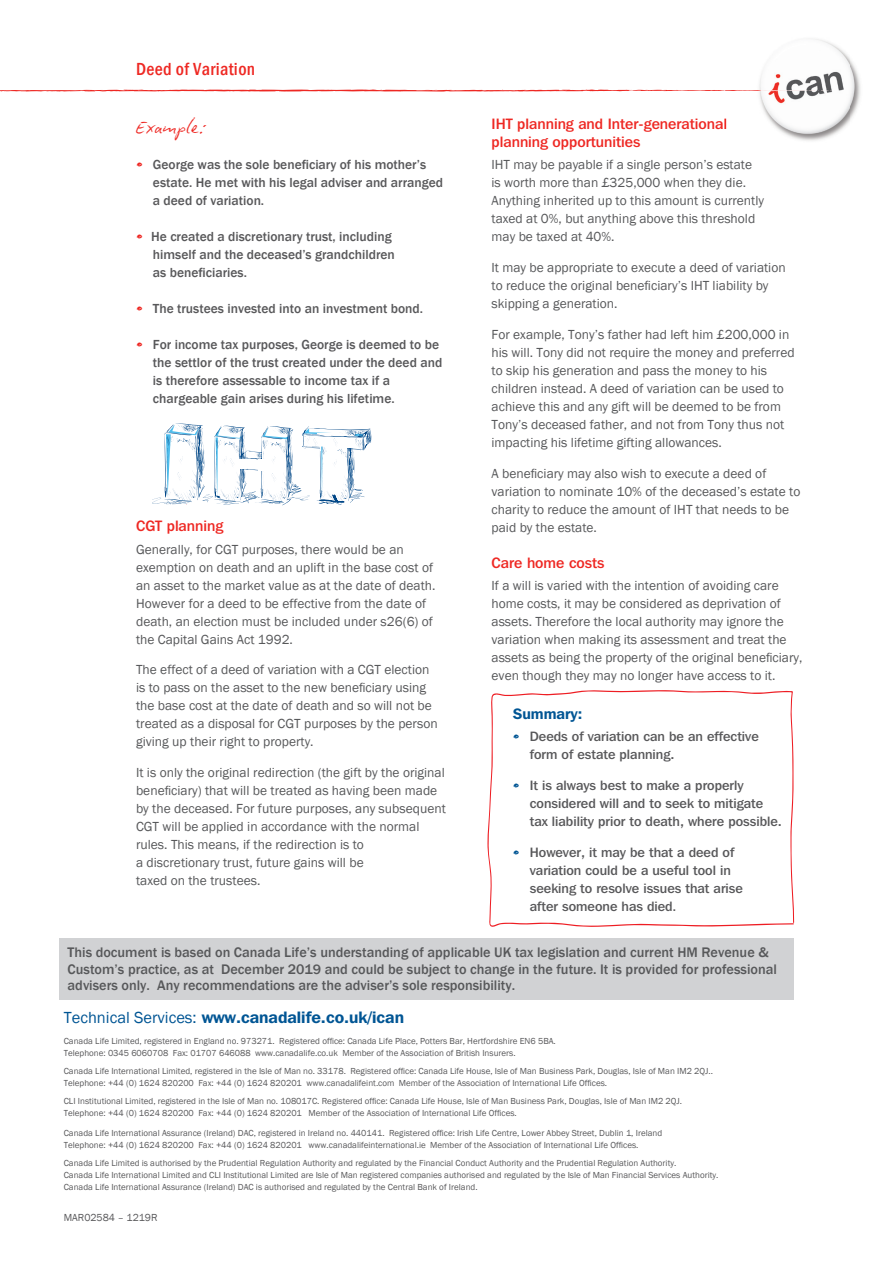
<style>
.page{position:relative;width:893px;height:1263px;background:#fff}
.page>*{position:absolute;margin:0;border:0;box-sizing:border-box;transform-origin:0 0}
.t1{font:21px "Biro Scriptreduced";color:#ee2823}
.t2{font:500 condensed 18px "Franklin Gothic";letter-spacing:.02em;color:#ee2823}
.t3{font:600 16.5px "Franklin Gothic IT Cby BT";color:#005594}
.t4{font:500 15px/18px "Franklin Gothic IT Cby BT";color:#ee2823}
.t5{font:600 15px "Franklin Gothic IT Cby BT";color:#005594}
.t6{font:500 14.25px/16.5px "Franklin Gothic";color:#57585a}
.t7{font:13.5px/18px "Franklin Gothic";color:#57585a}
.t8{font:500 13.5px/18px "Franklin Gothic";color:#58585a}
.t9{font:500 13.5px/18px "Franklin Gothic IT Cby BT";color:#58585a}
.t10{font:10.5px "Franklin Gothic";color:#58585a}
.t11{font:9px/12px "Franklin Gothic";color:#58585a}
.s1{font-family:"Biro Script Standard"}
.s2{font-family:"Biro Script Standard";font-weight:400;font-size:22.5px;color:#ee2823}
.s3{font-family:"Biro Script Standard";font-weight:400;font-size:22.5px;color:#005594}
.s4{font-family:"Franklin Gothic"}
.s5{font-family:"Franklin Gothic";font-weight:400}
</style>
<div class="page">
<img style="left:759px;top:39px;width:60px;height:50px">
<img style="left:850px;top:59px;width:11px;height:61px">
<svg style="left:724px;top:119px;width:3px;height:10px"></svg>
<svg style="left:0;top:89px;width:832px;height:3px"></svg>
<div style="left:59px;top:938px;width:734px;height:61px;background:#d1d2d4"></div>
<svg style="left:152px;top:423px;width:220px;height:83px"></svg>
<svg style="left:487px;top:690px;width:307px;height:237px"></svg>
<h2 class="t2" style="left:136px;top:57px;width:121px">Deed of Variation</h2>
<h1 class="t1" style="left:136px;top:113px;width:72px">Example<span class="s1">:</span></h1>
<p class="t8" style="left:153px;top:156px;width:292px;text-indent:-17px"><span class="s2">•</span> George was the sole beneficiary of his mother’s estate. He met with his legal adviser and arranged a deed of variation.</p>
<p class="t8" style="left:153px;top:228px;width:243px;text-indent:-17px"><span class="s2">•</span> He created a discretionary trust, including himself and the deceased’s grandchildren as beneficiaries.</p>
<p class="t8" style="left:136px;top:300px;width:288px"><span class="s2">•</span> The trustees invested into an investment bond.</p>
<p class="t8" style="left:153px;top:336px;width:291px;text-indent:-17px"><span class="s2">•</span> For income tax purposes, George is deemed to be the settlor of the trust created under the deed and is therefore assessable to income tax if a chargeable gain arises during his lifetime.</p>
<p class="t4" style="left:136px;top:517px;width:89px">CGT planning</p>
<p class="t7" style="left:136px;top:540px;width:301px">Generally, for CGT purposes, there would be an exemption on death and an uplift in the base cost of an asset to the market value as at the date of death.<br>However for a deed to be effective from the date of death, an election must be included under s26(6) of the Capital Gains Act 1992.</p>
<p class="t7" style="left:136px;top:661px;width:303px">The effect of a deed of variation with a CGT election is to pass on the asset to the new beneficiary using the base cost at the date of death and so will not be treated as a disposal for CGT purposes by the person giving up their right to property.</p>
<p class="t7" style="left:136px;top:764px;width:311px">It is only the original redirection (the gift by the original beneficiary) that will be treated as having been made by the deceased. For future purposes, any subsequent CGT will be applied in accordance with the normal rules. This means, if the redirection is to<br>a discretionary trust, future gains will be<br>taxed on the trustees.</p>
<p class="t4" style="left:492px;top:114px;width:237px">IHT planning and Inter-generational planning opportunities</p>
<p class="t7" style="left:492px;top:156px;width:274px">IHT may be payable if a single person’s estate is worth more than £325,000 when they die.<br>Anything inherited up to this amount is currently taxed at 0%, but anything above this threshold may be taxed at 40%.</p>
<p class="t7" style="left:492px;top:259px;width:296px">It may be appropriate to execute a deed of variation to reduce the original beneficiary’s IHT liability by skipping a generation.</p>
<p class="t7" style="left:492px;top:326px;width:305px">For example, Tony’s father had left him £200,000 in his will. Tony did not require the money and preferred to skip his generation and pass the money to his children instead. A deed of variation can be used to achieve this and any gift will be deemed to be from Tony’s deceased father, and not from Tony thus not impacting his lifetime gifting allowances.</p>
<p class="t7" style="left:492px;top:464px;width:310px">A beneficiary may also wish to execute a deed of variation to nominate 10% of the deceased’s estate to charity to reduce the amount of IHT that needs to be paid by the estate.</p>
<p class="t4" style="left:492px;top:553px;width:115px">Care home costs</p>
<p class="t7" style="left:492px;top:577px;width:312px">If a will is varied with the intention of avoiding care home costs, it may be considered as deprivation of assets. Therefore the local authority may ignore the variation when making its assessment and treat the assets as being the property of the original beneficiary, even though they may no longer have access to it.</p>
<p class="t5" style="left:513px;top:704px;width:71px">Summary:</p>
<p class="t9" style="left:530px;top:727px;width:230px;text-indent:-17px"><span class="s3">•</span> Deeds of variation can be an effective form of estate planning.</p>
<p class="t9" style="left:530px;top:776px;width:254px;text-indent:-17px"><span class="s3">•</span> It is always best to make a properly considered will and to seek to mitigate tax liability prior to death, where possible.</p>
<p class="t9" style="left:530px;top:843px;width:215px;text-indent:-17px"><span class="s3">•</span> However, it may be that a deed of variation could be a useful tool in seeking to resolve issues that arise after someone has died<span class="s4">.</span></p>
<p class="t6" style="left:68px;top:944px;width:711px">This document is based on Canada Life’s understanding of applicable UK tax legislation and current HM Revenue &amp;<br>Custom’s practice, as at December 2019 and could be subject to change in the future. It is provided for professional advisers only. Any recommendations are the adviser’s sole responsibility.</p>
<p class="t3" style="left:64px;top:1007px;width:342px"><span class="s5">Technical Services:</span> www.canadalife.co.uk/ican</p>
<p class="t11" style="left:64px;top:1035px;width:494px">Canada Life Limited, registered in England no. 973271. Registered office: Canada Life Place, Potters Bar, Hertfordshire EN6 5BA.<br>Telephone: 0345 6060708 Fax: 01707 646088 www.canadalife.co.uk Member of the Association of British Insurers.</p>
<p class="t11" style="left:64px;top:1065px;width:651px">Canada Life International Limited, registered in the Isle of Man no. 33178. Registered office: Canada Life House, Isle of Man Business Park, Douglas, Isle of Man IM2 2QJ..<br>Telephone: +44 (0) 1624 820200 Fax: +44 (0) 1624 820201 www.canadalifeint.com Member of the Association of International Life Offices.</p>
<p class="t11" style="left:64px;top:1095px;width:620px">CLI Institutional Limited, registered in the Isle of Man no. 108017C. Registered office: Canada Life House, Isle of Man Business Park, Douglas, Isle of Man IM2 2QJ.<br>Telephone: +44 (0) 1624 820200 Fax: +44 (0) 1624 820201 Member of the Association of International Life Offices.</p>
<p class="t11" style="left:64px;top:1127px;width:600px">Canada Life International Assurance (Ireland) DAC, registered in Ireland no. 440141. Registered office: Irish Life Centre, Lower Abbey Street, Dublin 1, Ireland<br>Telephone: +44 (0) 1624 820200 Fax: +44 (0) 1624 820201 www.canadalifeinternational.ie Member of the Association of International Life Offices.</p>
<p class="t11" style="left:64px;top:1157px;width:656px">Canada Life Limited is authorised by the Prudential Regulation Authority and regulated by the Financial Conduct Authority and the Prudential Regulation Authority.<br>Canada Life International Limited and CLI Institutional Limited are Isle of Man registered companies authorised and regulated by the Isle of Man Financial Services Authority.<br>Canada Life International Assurance (Ireland) DAC is authorised and regulated by the Central Bank of Ireland.</p>
<p class="t10" style="left:64px;top:1211px;width:95px">MAR02584 – 1219R</p>
</div>
